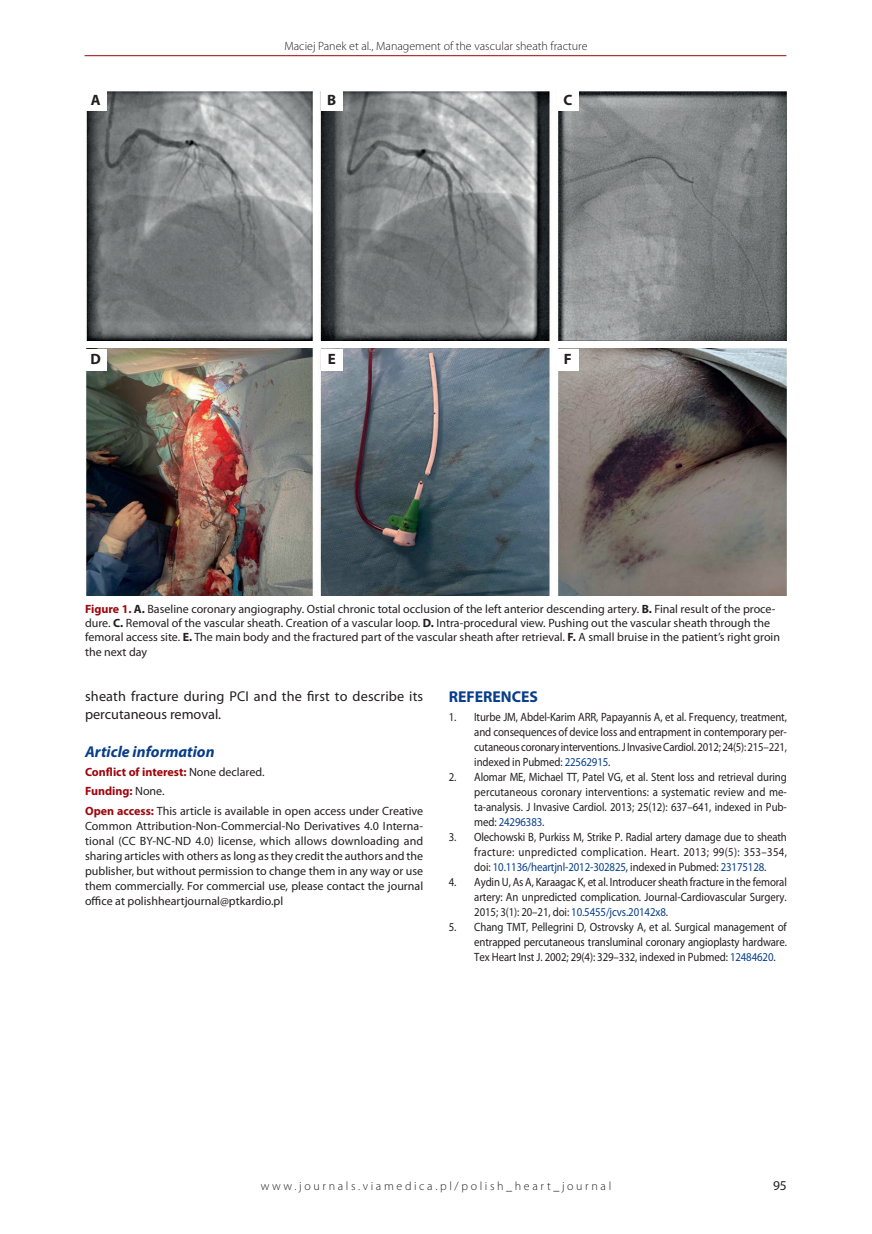
<style>
.page{position:relative;width:872px;height:1234px;background:#fff}
.page>*{position:absolute;margin:0;border:0;box-sizing:border-box;transform-origin:0 0}
.t1{font:italic 700 15.75px "Myriad Pro";color:#083e89}
.t2{font:700 15.75px "Myriad Pro";color:#083e89}
.t3{font:700 15px "Myriad Pro";color:#231f20}
.t4{font:14.25px/18.8px "Myriad Pro";letter-spacing:.015em;color:#231f20}
.t5{font:13.5px "Myriad Pro";color:#231f20}
.t6{font:12px/15px "Myriad Pro";color:#231f20;text-align:justify;scale:.9 1}
.t7{font:12px/15px "Myriad Pro";color:#231f20}
.t8{font:300 12px "Myriad Pro";color:#231f20}
.t9{font:300 12px "Myriad Pro";letter-spacing:.22em;color:#231f20}
.s1{font-weight:700;color:#9d070d}
.s2{font-weight:700}
.s3{color:#083e89}
</style>
<div class="page">
<hr style="left:85px;top:55px;width:701px;height:1px;background:#9d070d">
<img style="left:85px;top:349px;width:702px;height:246px">
<img style="left:86px;top:91px;width:701px;height:249px">
<div style="left:85px;top:89px;width:21px;height:22px;background:#fff"></div>
<div style="left:321px;top:89px;width:21px;height:22px;background:#fff"></div>
<div style="left:557px;top:89px;width:21px;height:22px;background:#fff"></div>
<div style="left:85px;top:349px;width:21px;height:21px;background:#fff"></div>
<div style="left:321px;top:349px;width:21px;height:21px;background:#fff"></div>
<div style="left:557px;top:349px;width:21px;height:21px;background:#fff"></div>
<p class="t8" style="left:284px;top:39px;width:305px">Maciej Panek et al., Management of the vascular sheath fracture</p>
<p class="t3" style="left:91px;top:91px;width:11px">A</p>
<p class="t3" style="left:327px;top:91px;width:11px">B</p>
<p class="t3" style="left:563px;top:91px;width:10px">C</p>
<p class="t3" style="left:90px;top:351px;width:12px">D</p>
<p class="t3" style="left:328px;top:351px;width:10px">E</p>
<p class="t3" style="left:564px;top:351px;width:9px">F</p>
<p class="t7" style="left:85px;top:601px;width:696px;line-height:14.4px"><span class="s1">Figure 1.</span> <span class="s2">A.</span> Baseline coronary angiography. Ostial chronic total occlusion of the left anterior descending artery. <span class="s2">B.</span> Final result of the proce&shy;dure. <span class="s2">C.</span> Removal of the vascular sheath. Creation of a vascular loop. <span class="s2">D.</span> Intra-procedural view. Pushing out the vascular sheath through the femoral access site. <span class="s2">E.</span> The main body and the fractured part of the vascular sheath after retrieval. <span class="s2">F.</span> A small bruise in the patient’s right groin the next day</p>
<p class="t4" style="left:85px;top:686px;width:340px">sheath fracture during PCI and the first to describe its percutaneous removal.</p>
<h1 class="t1" style="left:85px;top:742px;width:131px">Article information</h1>
<p class="t7" style="left:85px;top:762px;width:340px;line-height:19.2px"><span class="s1">Conflict of interest:</span> None declared.<br><span class="s1">Funding:</span> None.<br><span class="s1">Open access:</span> This article is available in open access under Creative</p>
<p class="t7" style="left:85px;top:818px;width:340px;text-align:justify">Common Attribution-Non-Commercial-No Derivatives 4.0 Interna&shy;tional (CC BY-NC-ND 4.0) license, which allows downloading and sharing articles with others as long as they credit the authors and the publisher, but without permission to change them in any way or use them commercially. For commercial use, please contact the journal office at polishheartjournal@ptkardio.pl</p>
<h1 class="t2" style="left:449px;top:687px;width:91px">REFERENCES</h1>
<p class="t6" style="left:474px;top:709px;width:349px;text-indent:-26px">1. Iturbe JM, Abdel-Karim ARR, Papayannis A, et al. Frequency, treatment, and consequences of device loss and entrapment in contemporary per&shy;cutaneous coronary interventions. J Invasive Cardiol. 2012; 24(5): 215–221, indexed in Pubmed: <span class="s3">22562915</span>.</p>
<p class="t6" style="left:474px;top:769px;width:349px;text-indent:-26px">2. Alomar ME, Michael TT, Patel VG, et al. Stent loss and retrieval during percutaneous coronary interventions: a systematic review and me&shy;ta-analysis. J Invasive Cardiol. 2013; 25(12): 637–641, indexed in Pub&shy;med: <span class="s3">24296383</span>.</p>
<p class="t6" style="left:474px;top:829px;width:349px;text-indent:-26px">3. Olechowski B, Purkiss M, Strike P. Radial artery damage due to sheath fracture: unpredicted complication. Heart. 2013; 99(5): 353–354, doi: <span class="s3">10.1136/heartjnl-2012-302825</span>, indexed in Pubmed: <span class="s3">23175128</span>.</p>
<p class="t6" style="left:474px;top:874px;width:349px;text-indent:-26px">4. Aydin U, As A, Karaagac K, et al. Introducer sheath fracture in the femoral artery: An unpredicted complication. Journal-Cardiovascular Surgery.<br>2015; 3(1): 20–21, doi: <span class="s3">10.5455/jcvs.20142x8</span>.</p>
<p class="t6" style="left:474px;top:919px;width:349px;text-indent:-26px">5. Chang TMT, Pellegrini D, Ostrovsky A, et al. Surgical management of entrapped percutaneous transluminal coronary angioplasty hardware.<br>Tex Heart Inst J. 2002; 29(4): 329–332, indexed in Pubmed: <span class="s3">12484620</span>.</p>
<p class="t9" style="left:261px;top:1179px;width:352px">www.journals.viamedica.pl/polish_heart_journal</p>
<p class="t5" style="left:773px;top:1177px;width:15px">95</p>
</div>
